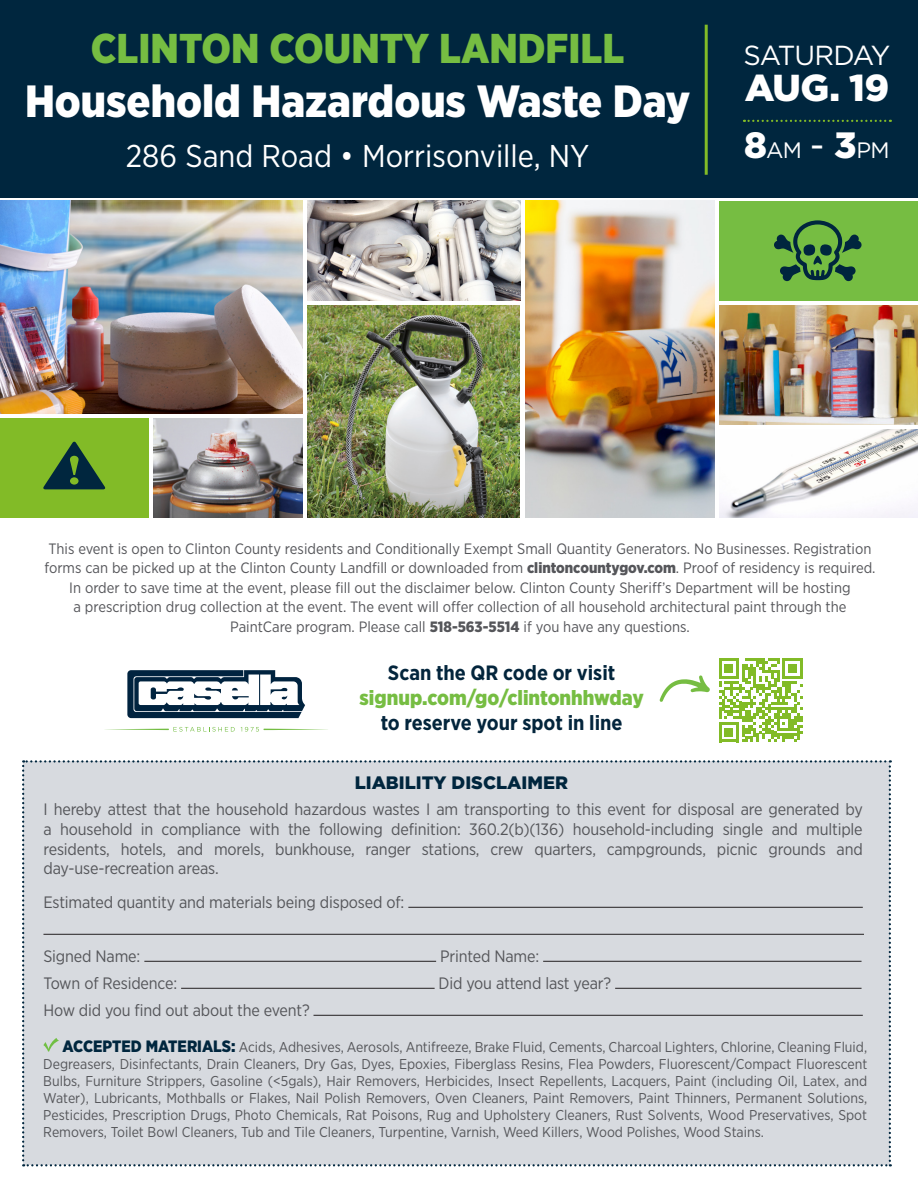
<style>
.page{position:relative;width:918px;height:1188px;background:#fff}
.page>*{position:absolute;margin:0;border:0;box-sizing:border-box;transform-origin:0 0}
.t1{font:900 45.15px "Gotham Narrow";color:#fff}
.t2{font:900 41.7px "Gotham Narrow";color:#76bd42}
.t3{font:900 37.5px "Gotham";color:#fff}
.t4{font:31.5px "Gotham Narrow";color:#fff}
.t5{font:27.6px "Gotham";letter-spacing:-.045em;color:#fff}
.t6{font:22.35px "Gotham";color:#fff}
.t7{font:700 20.7px/24.9px "Gotham Narrow";color:#03253c;text-align:center}
.Body{font:900 18px "Gotham";color:#00263e}
.t8{font:16.5px/19.8px "Gotham Narrow";letter-spacing:-.01em;color:#55565a;text-align:justify}
.t9{font:900 16.5px "Gotham Narrow";color:#00263e}
.Body-2{font:15px/19.5px "Gotham Narrow";color:#55565a;text-align:center}
.t10{font:14.25px/17.1px "Gotham Narrow";color:#55565a;text-align:justify}
.s1{font-weight:900;font-size:36.6px}
.s2{font-size:36.6px}
.s3{font-weight:900}
.s4{font-weight:900;color:#76bd42}
</style>
<div class="page">
<div style="left:22px;top:760px;width:869px;height:406px;background:#d7dadf"></div>
<hr style="left:408px;top:907px;width:455px;height:1px;background:#231f20">
<hr style="left:43px;top:934px;width:821px;height:1px;background:#231f20">
<hr style="left:144px;top:961px;width:292px;height:1px;background:#231f20">
<hr style="left:543px;top:961px;width:319px;height:1px;background:#231f20">
<hr style="left:181px;top:988px;width:254px;height:1px;background:#231f20">
<hr style="left:615px;top:988px;width:247px;height:1px;background:#231f20">
<hr style="left:314px;top:1015px;width:549px;height:1px;background:#231f20">
<div style="left:0;top:0;width:918px;height:197px;background:#00263e"></div>
<img style="left:0;top:201px;width:302px;height:212px">
<img style="left:153px;top:418px;width:150px;height:100px">
<img style="left:307px;top:306px;width:212px;height:212px">
<img style="left:526px;top:201px;width:189px;height:317px">
<img style="left:307px;top:201px;width:214px;height:100px">
<img style="left:719px;top:306px;width:199px;height:118px">
<img style="left:719px;top:429px;width:199px;height:89px">
<div style="left:719px;top:201px;width:199px;height:100px;background:#76bd42"></div>
<div style="left:0;top:418px;width:149px;height:100px;background:#82bb27"></div>
<svg style="left:774px;top:220px;width:88px;height:61px"></svg>
<hr style="left:705px;top:25px;width:3px;height:150px;background:#82bb27">
<svg style="left:744px;top:120px;width:147px;height:2px"></svg>
<svg style="left:43px;top:441px;width:63px;height:48px"></svg>
<svg style="left:127px;top:670px;width:178px;height:48px"></svg>
<svg style="left:105px;top:727px;width:130px;height:5px"></svg>
<svg style="left:241px;top:727px;width:87px;height:5px"></svg>
<svg style="left:659px;top:675px;width:51px;height:27px"></svg>
<svg style="left:719px;top:658px;width:84px;height:84px"></svg>
<p class="t2" style="left:91px;top:21px;width:535px">CLINTON COUNTY LANDFILL</p>
<p class="t1" style="left:25px;top:72px;width:667px">Household Hazardous Waste Day</p>
<p class="t4" style="left:126px;top:136px;width:465px">286 Sand Road • Morrisonville, NY</p>
<p class="t5" style="left:744px;top:38px;width:148px">SATURDAY</p>
<p class="t3" style="left:745px;top:62px;width:146px">AUG. 19</p>
<p class="t6" style="left:744px;top:136px;width:147px"><span class="s1">8</span>AM <span class="s2">-</span> <span class="s1">3</span>PM</p>
<p class="Body-2" style="left:44px;top:538px;width:833px">This event is open to Clinton County residents and Conditionally Exempt Small Quantity Generators. No Businesses. Registration forms can be picked up at the Clinton County Landfill or downloaded from <span class="s3">clintoncountygov.com</span>. Proof of residency is required.<br>In order to save time at the event, please fill out the disclaimer below. Clinton County Sheriff’s Department will be hosting<br>a prescription drug collection at the event. The event will offer collection of all household architectural paint through the PaintCare program. Please call <span class="s3">518-563-5514</span> if you have any questions.</p>
<p class="t7" style="left:360px;top:660px;width:286px">Scan the QR code or visit <span class="s4">signup.com/go/clintonhhwday </span>to reserve your spot in line</p>
<p class="Body" style="left:355px;top:771px;width:215px">LIABILITY DISCLAIMER</p>
<p class="t8" style="left:43px;top:799px;width:821px">I hereby attest that the household hazardous wastes I am transporting to this event for disposal are generated by a household in compliance with the following definition: 360.2(b)(136) household-including single and multiple residents, hotels, and morels, bunkhouse, ranger stations, crew quarters, campgrounds, picnic grounds and day-use-recreation areas.</p>
<p class="t8" style="left:43px;top:892px;width:362px">Estimated quantity and materials being disposed of:</p>
<p class="t8" style="left:43px;top:946px;width:98px">Signed Name:</p>
<p class="t8" style="left:440px;top:946px;width:101px">Printed Name:</p>
<p class="t8" style="left:43px;top:973px;width:135px">Town of Residence:</p>
<p class="t8" style="left:439px;top:973px;width:174px">Did you attend last year?</p>
<p class="t8" style="left:43px;top:1000px;width:268px">How did you find out about the event?</p>
<p class="t9" style="left:63px;top:1035px;width:175px">ACCEPTED MATERIALS:</p>
<p class="t10" style="left:43px;top:1038px;width:826px;text-indent:196px">Acids, Adhesives, Aerosols, Antifreeze, Brake Fluid, Cements, Charcoal Lighters, Chlorine, Cleaning Fluid, Degreasers, Disinfectants, Drain Cleaners, Dry Gas, Dyes, Epoxies, Fiberglass Resins, Flea Powders, Fluorescent/Compact Fluorescent Bulbs, Furniture Strippers, Gasoline (&lt;5gals), Hair Removers, Herbicides, Insect Repellents, Lacquers, Paint (including Oil, Latex, and Water), Lubricants, Mothballs or Flakes, Nail Polish Removers, Oven Cleaners, Paint Removers, Paint Thinners, Permanent Solutions, Pesticides, Prescription Drugs, Photo Chemicals, Rat Poisons, Rug and Upholstery Cleaners, Rust Solvents, Wood Preservatives, Spot Removers, Toilet Bowl Cleaners, Tub and Tile Cleaners, Turpentine, Varnish, Weed Killers, Wood Polishes, Wood Stains.</p>
</div>
